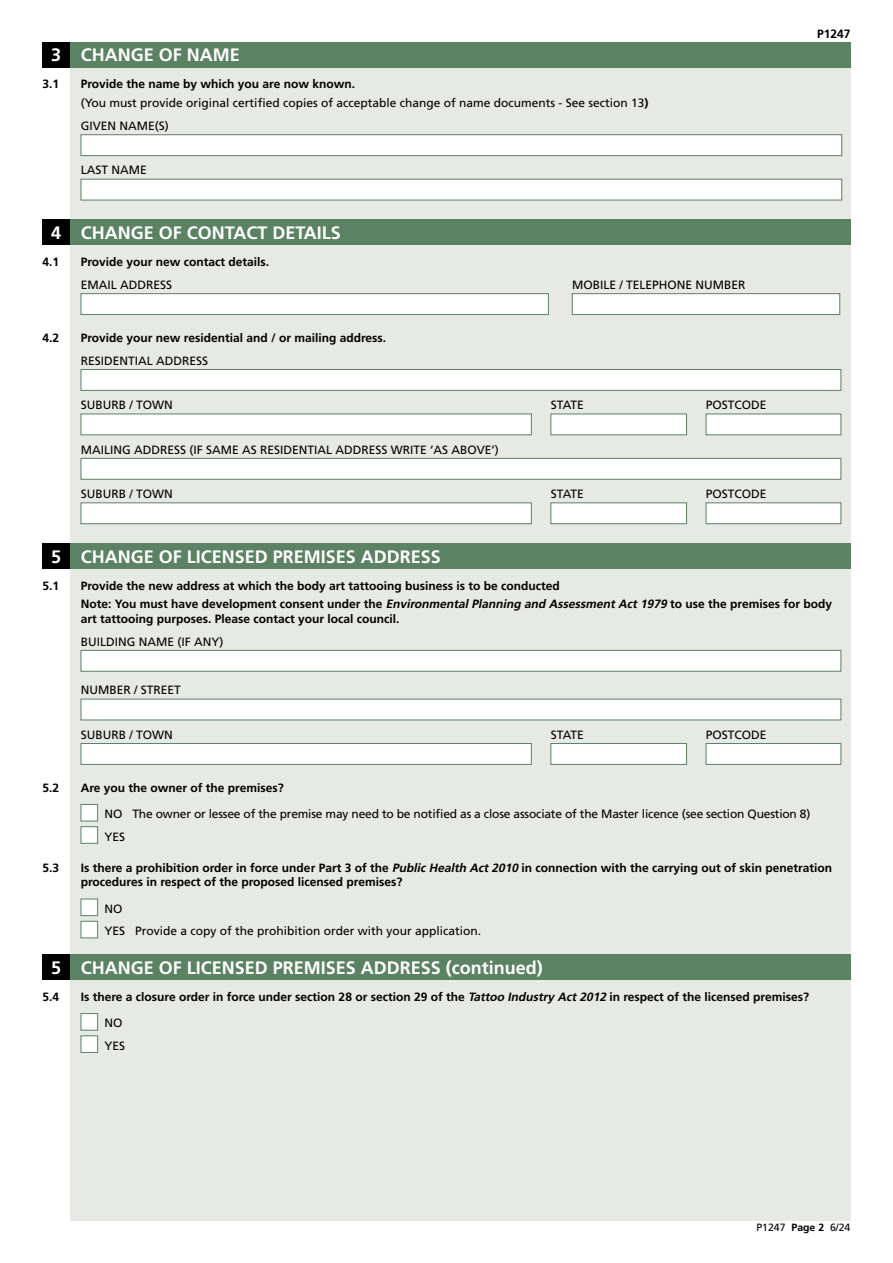
<style>
.page{position:relative;width:893px;height:1263px;background:#fff}
.page>*{position:absolute;margin:0;border:0;box-sizing:border-box;transform-origin:0 0}
.t1{font:700 18px "Frutiger LT Std";color:#fff}
.t2{font:700 12px/18.6px "Frutiger LT Std";color:#000}
.t3{font:12px/22.2px "Frutiger LT Std";color:#000}
.t4{font:10.5px "Frutiger LT Std";color:#000}
.s1{font-weight:700}
.s2{font-style:italic}
</style>
<div class="page">
<div style="left:70px;top:55px;width:780px;height:1165px;background:#e6e9e4"></div>
<div style="left:70px;top:42px;width:780px;height:25px;background:#5b8263"></div>
<div style="left:43px;top:42px;width:27px;height:25px;background:#000"></div>
<div style="left:70px;top:219px;width:780px;height:26px;background:#5b8263"></div>
<div style="left:43px;top:219px;width:27px;height:26px;background:#000"></div>
<div style="left:70px;top:543px;width:780px;height:26px;background:#5b8263"></div>
<div style="left:43px;top:543px;width:27px;height:26px;background:#000"></div>
<div style="left:70px;top:954px;width:780px;height:26px;background:#5b8263"></div>
<div style="left:43px;top:954px;width:27px;height:26px;background:#000"></div>
<div style="left:81px;top:135px;width:761px;height:21px;background:#fff;border:1px solid #5b8263"></div>
<div style="left:81px;top:179px;width:761px;height:21px;background:#fff;border:1px solid #5b8263"></div>
<div style="left:81px;top:293px;width:468px;height:22px;background:#fff;border:1px solid #5b8263"></div>
<div style="left:572px;top:293px;width:268px;height:22px;background:#fff;border:1px solid #5b8263"></div>
<div style="left:81px;top:369px;width:760px;height:22px;background:#fff;border:1px solid #5b8263"></div>
<div style="left:81px;top:414px;width:450px;height:21px;background:#fff;border:1px solid #5b8263"></div>
<div style="left:551px;top:414px;width:136px;height:21px;background:#fff;border:1px solid #5b8263"></div>
<div style="left:706px;top:414px;width:135px;height:21px;background:#fff;border:1px solid #5b8263"></div>
<div style="left:81px;top:458px;width:760px;height:21px;background:#fff;border:1px solid #5b8263"></div>
<div style="left:81px;top:503px;width:450px;height:21px;background:#fff;border:1px solid #5b8263"></div>
<div style="left:551px;top:503px;width:136px;height:21px;background:#fff;border:1px solid #5b8263"></div>
<div style="left:706px;top:503px;width:135px;height:21px;background:#fff;border:1px solid #5b8263"></div>
<div style="left:81px;top:650px;width:760px;height:21px;background:#fff;border:1px solid #5b8263"></div>
<div style="left:81px;top:699px;width:760px;height:21px;background:#fff"></div>
<div style="left:81px;top:743px;width:450px;height:22px;background:#fff;border:1px solid #5b8263"></div>
<div style="left:551px;top:743px;width:136px;height:22px;background:#fff;border:1px solid #5b8263"></div>
<div style="left:706px;top:743px;width:135px;height:22px;background:#fff;border:1px solid #5b8263"></div>
<div style="left:81px;top:804px;width:17px;height:17px;background:#fff;border:1px solid #5b8263"></div>
<div style="left:81px;top:826px;width:17px;height:17px;background:#fff;border:1px solid #5b8263"></div>
<div style="left:81px;top:899px;width:17px;height:17px;background:#fff;border:1px solid #5b8263"></div>
<div style="left:81px;top:921px;width:17px;height:17px;background:#fff;border:1px solid #5b8263"></div>
<div style="left:81px;top:1013px;width:17px;height:17px;background:#fff;border:1px solid #5b8263"></div>
<div style="left:81px;top:1036px;width:17px;height:17px;background:#fff;border:1px solid #5b8263"></div>
<h1 class="t1" style="left:51px;top:44px;width:190px">3 CHANGE OF NAME</h1>
<p class="t2" style="left:43px;top:75px;width:18px">3.1</p>
<p class="t3" style="left:81px;top:75px;width:569px;line-height:18.6px"><span class="s1">Provide the name by which you are now known.<br></span>(You must provide original certified copies of acceptable change of name documents - See section 13<span class="s1">)</span></p>
<p class="t3" style="left:81px;top:115px;width:89px">GIVEN NAME(S)</p>
<p class="t3" style="left:81px;top:159px;width:67px">LAST NAME</p>
<h1 class="t1" style="left:51px;top:222px;width:291px">4 CHANGE OF CONTACT DETAILS</h1>
<p class="t2" style="left:43px;top:253px;width:18px">4.1</p>
<p class="t2" style="left:81px;top:253px;width:190px">Provide your new contact details.</p>
<p class="t3" style="left:81px;top:274px;width:93px">EMAIL ADDRESS</p>
<p class="t3" style="left:572px;top:274px;width:175px">MOBILE / TELEPHONE NUMBER</p>
<p class="t2" style="left:43px;top:328px;width:18px">4.2</p>
<p class="t2" style="left:81px;top:328px;width:307px">Provide your new residential and / or mailing address.</p>
<p class="t3" style="left:81px;top:350px;width:129px">RESIDENTIAL ADDRESS</p>
<p class="t3" style="left:81px;top:394px;width:94px">SUBURB / TOWN</p>
<p class="t3" style="left:551px;top:394px;width:35px">STATE</p>
<p class="t3" style="left:706px;top:394px;width:62px">POSTCODE</p>
<p class="t3" style="left:81px;top:438px;width:420px">MAILING ADDRESS (IF SAME AS RESIDENTIAL ADDRESS WRITE ‘AS ABOVE’)</p>
<p class="t3" style="left:81px;top:483px;width:94px">SUBURB / TOWN</p>
<p class="t3" style="left:551px;top:483px;width:35px">STATE</p>
<p class="t3" style="left:706px;top:483px;width:62px">POSTCODE</p>
<p class="t2" style="left:817px;top:25px;width:35px">P1247</p>
<h1 class="t1" style="left:51px;top:546px;width:391px">5 CHANGE OF LICENSED PREMISES ADDRESS</h1>
<p class="t2" style="left:43px;top:576px;width:18px">5.1</p>
<p class="t2" style="left:81px;top:576px;width:753px">Provide the new address at which the body art tattooing business is to be conducted<br>Note: You must have development consent under the <span class="s2">EnvironmentalPlanning and AssessmentAct1979</span> to use the premises for body</p>
<p class="t2" style="left:81px;top:609px;width:320px">art tattooing purposes. Please contact your local council.</p>
<p class="t3" style="left:81px;top:630px;width:144px">BUILDING NAME (IF ANY)</p>
<p class="t3" style="left:81px;top:679px;width:102px">NUMBER / STREET</p>
<p class="t3" style="left:81px;top:724px;width:94px">SUBURB / TOWN</p>
<p class="t3" style="left:551px;top:724px;width:35px">STATE</p>
<p class="t3" style="left:706px;top:724px;width:62px">POSTCODE</p>
<p class="t2" style="left:43px;top:778px;width:18px">5.2</p>
<p class="t2" style="left:81px;top:778px;width:204px">Are you the owner of the premises?</p>
<p class="t3" style="left:104px;top:803px;width:707px">NO The owner or lessee of the premise may need to be notified as a close associate of the Master licence (see section Question 8)<br>YES</p>
<p class="t2" style="left:43px;top:858px;width:18px">5.3</p>
<p class="t2" style="left:81px;top:861px;width:753px;line-height:14.4px">Is there a prohibition order in force under Part 3 of the <span class="s2">Public Health Act2010</span> in connection with the carrying out of skin penetration procedures in respect of the proposed licensed premises?</p>
<p class="t3" style="left:104px;top:898px;width:378px">NO<br>YES Provide a copy of the prohibition order with your application.</p>
<h1 class="t1" style="left:51px;top:957px;width:493px">5 CHANGE OF LICENSED PREMISES ADDRESS (continued)</h1>
<p class="t2" style="left:43px;top:987px;width:18px">5.4</p>
<p class="t2" style="left:81px;top:987px;width:730px">Is there a closure order in force under section 28 or section 29 of the <span class="s2">Tattoo Industry Act2012</span> in respect of the licensed premises?</p>
<p class="t3" style="left:104px;top:1012px;width:22px">NO<br>YES</p>
<p class="t4" style="left:756px;top:1221px;width:95px">P1247 <span class="s1">Page 2</span> 6/24</p>
</div>
